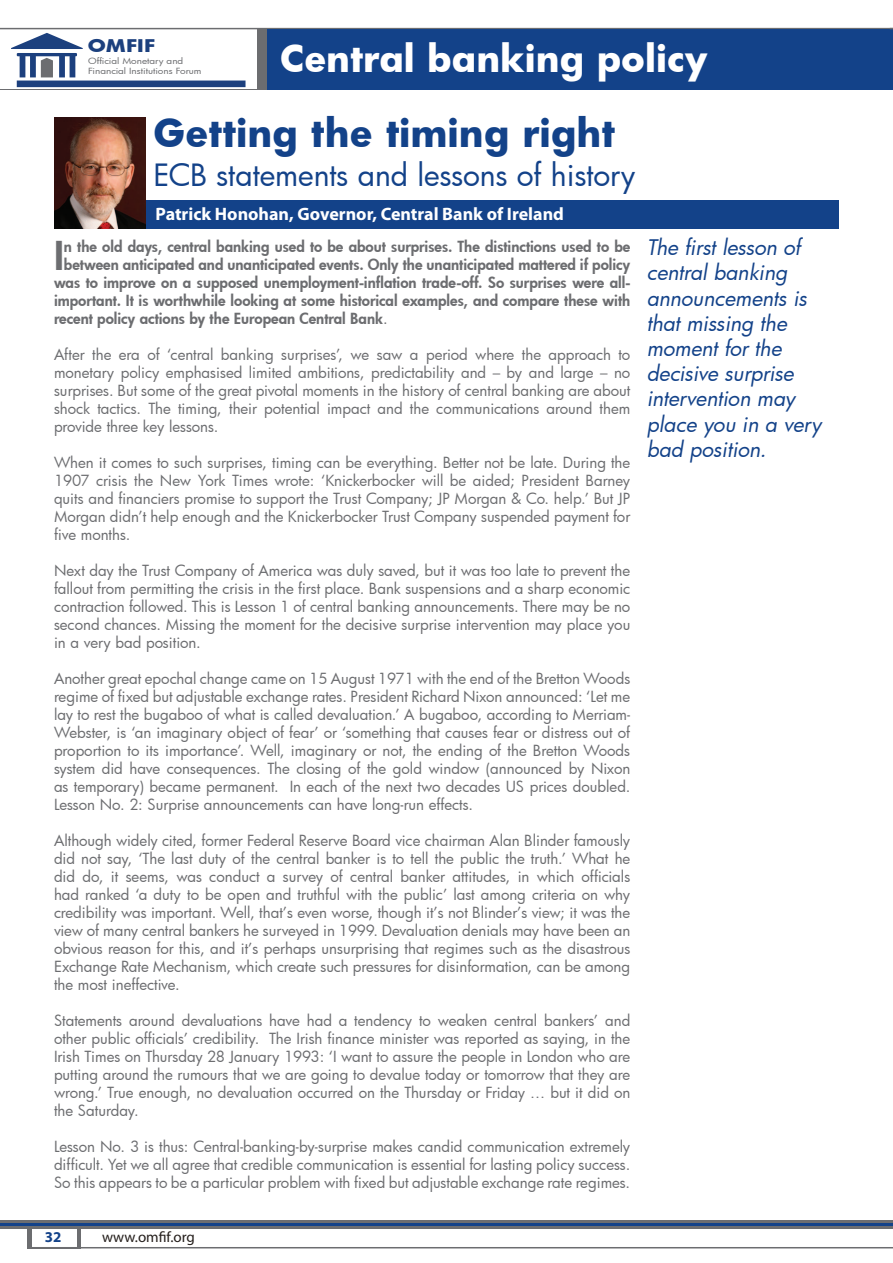
<style>
.page{position:relative;width:893px;height:1263px;background:#fff}
.page>*{position:absolute;margin:0;border:0;box-sizing:border-box;transform-origin:0 0}
.t1{font:800 38.85px "Futura";color:#6c6d70}
.t2{font:700 37.5px "Futura";color:#134289}
.t3{font:700 36px "Futura";color:#fff}
.t4{font:30px "Futura";letter-spacing:-.005em;color:#134289}
.t5{font:italic 21px/25.2px "Futura";color:#134289}
.t6{font:700 18px "Myriad Pro";color:#fff}
.t7{font:700 17.1px "Futura";color:#1c407e;scale:1.19 1}
.t8{font:15px/18px "Futura";color:#6c6d70;text-align:justify}
.t9{font:800 15px "Futura";color:#6c6d70}
.t10{font:15px "Myriad Pro";color:#241e1b}
.t11{font:700 15px "Myriad Pro";color:#134289}
.t12{font:8.25px/9.9px "Futura";color:#6c6d70;scale:1.19 1}
.s1{font-weight:400}
</style>
<div class="page">
<div style="left:27px;top:1222px;width:54px;height:26px;background:#6c6d70"></div>
<div style="left:32px;top:1222px;width:44px;height:25px;background:#fff"></div>
<svg style="left:0;top:29px;width:268px;height:61px"></svg>
<div style="left:0;top:28px;width:257px;height:60px;background:#fff"></div>
<svg style="left:11px;top:33px;width:235px;height:54px"></svg>
<hr style="left:0;top:28px;width:893px;height:1px;background:#6c6d70">
<hr style="left:27px;top:1247px;width:866px;height:1px;background:#6c6d70">
<div style="left:268px;top:29px;width:625px;height:61px;background:#134289"></div>
<svg style="left:0;top:1220px;width:893px;height:8px;background:#5d6574"></svg>
<hr style="left:0;top:1223px;width:893px;height:2px;background:#134289">
<div style="left:139px;top:200px;width:700px;height:29px;background:#134289"></div>
<img style="left:54px;top:118px;width:91px;height:111px">
<p class="t7" style="left:88px;top:33px;width:58px">OMFIF</p>
<p class="t12" style="left:88px;top:56px;width:97px">Official Monetary and<br>Financial Institutions Forum</p>
<h3 class="t3" style="left:280px;top:33px;width:429px">Central banking policy</h3>
<h2 class="t2" style="left:154px;top:106px;width:463px">Getting the timing right</h2>
<h3 class="t4" style="left:154px;top:154px;width:484px">ECB statements and lessons of history</h3>
<p class="t6" style="left:156px;top:202px;width:410px">Patrick Honohan, Governor, Central Bank of Ireland</p>
<h1 class="t1" style="left:54px;top:229px;width:11px">I</h1>
<p class="t9" style="left:64px;top:236px;width:568px">n the old days, central banking used to be about surprises. The distinctions used to be</p>
<p class="t9" style="left:64px;top:254px;width:568px">between anticipated and unanticipated events. Only the unanticipated mattered if policy</p>
<p class="t9" style="left:54px;top:272px;width:578px">was to improve on a supposed unemployment-inflation trade-off. So surprises were all-</p>
<p class="t9" style="left:54px;top:290px;width:578px">important. It is worthwhile looking at some historical examples, and compare these with</p>
<p class="t9" style="left:54px;top:308px;width:335px">recent policy actions by the European Central Bank<span class="s1">.</span></p>
<p class="t8" style="left:54px;top:345px;width:578px">After the era of ‘central banking surprises’, we saw a period where the approach to monetary policy emphasised limited ambitions, predictability and – by and large – no surprises. But some of the great pivotal moments in the history of central banking are about shock tactics. The timing, their potential impact and the communications around them provide three key lessons.</p>
<p class="t8" style="left:54px;top:453px;width:578px">When it comes to such surprises, timing can be everything. Better not be late. During the 1907 crisis the New York Times wrote: ‘Knickerbocker will be aided; President Barney quits and financiers promise to support the Trust Company; JP Morgan &amp; Co. help.’ But JP Morgan didn’t help enough and the Knickerbocker Trust Company suspended payment for five months.</p>
<p class="t8" style="left:54px;top:561px;width:578px">Next day the Trust Company of America was duly saved, but it was too late to prevent the fallout from permitting the crisis in the first place. Bank suspensions and a sharp economic contraction followed. This is Lesson 1 of central banking announcements. There may be no second chances. Missing the moment for the decisive surprise intervention may place you in a very bad position.</p>
<p class="t8" style="left:54px;top:669px;width:578px">Another great epochal change came on 15 August 1971 with the end of the Bretton Woods regime of fixed but adjustable exchange rates. President Richard Nixon announced: ‘Let me lay to rest the bugaboo of what is called devaluation.’ A bugaboo, according to Merriam-Webster, is ‘an imaginary object of fear’ or ‘something that causes fear or distress out of proportion to its importance’. Well, imaginary or not, the ending of the Bretton Woods system did have consequences. The closing of the gold window (announced by Nixon as temporary) became permanent. In each of the next two decades US prices doubled.<br>Lesson No. 2: Surprise announcements can have long-run effects.</p>
<p class="t8" style="left:54px;top:831px;width:578px">Although widely cited, former Federal Reserve Board vice chairman Alan Blinder famously did not say, ‘The last duty of the central banker is to tell the public the truth.’ What he did do, it seems, was conduct a survey of central banker attitudes, in which officials had ranked ‘a duty to be open and truthful with the public’ last among criteria on why credibility was important. Well, that’s even worse, though it’s not Blinder’s view; it was the view of many central bankers he surveyed in 1999. Devaluation denials may have been an obvious reason for this, and it’s perhaps unsurprising that regimes such as the disastrous Exchange Rate Mechanism, which create such pressures for disinformation, can be among the most ineffective.</p>
<p class="t8" style="left:54px;top:1011px;width:578px">Statements around devaluations have had a tendency to weaken central bankers’ and other public officials’ credibility. The Irish finance minister was reported as saying, in the Irish Times on Thursday 28 January 1993: ‘I want to assure the people in London who are putting around the rumours that we are going to devalue today or tomorrow that they are wrong.’ True enough, no devaluation occurred on the Thursday or Friday … but it did on the Saturday.</p>
<p class="t8" style="left:54px;top:1137px;width:578px">Lesson No. 3 is thus: Central-banking-by-surprise makes candid communication extremely difficult. Yet we all agree that credible communication is essential for lasting policy success.<br>So this appears to be a particular problem with fixed but adjustable exchange rate regimes.</p>
<h3 class="t5" style="left:647px;top:234px;width:176px">The first lesson of central banking announcements is that missing the moment for the decisive surprise intervention may place you in a very bad position.</h3>
<p class="t11" style="left:45px;top:1227px;width:18px">32</p>
<p class="t10" style="left:102px;top:1228px;width:94px">www.omfif.org</p>
</div>
